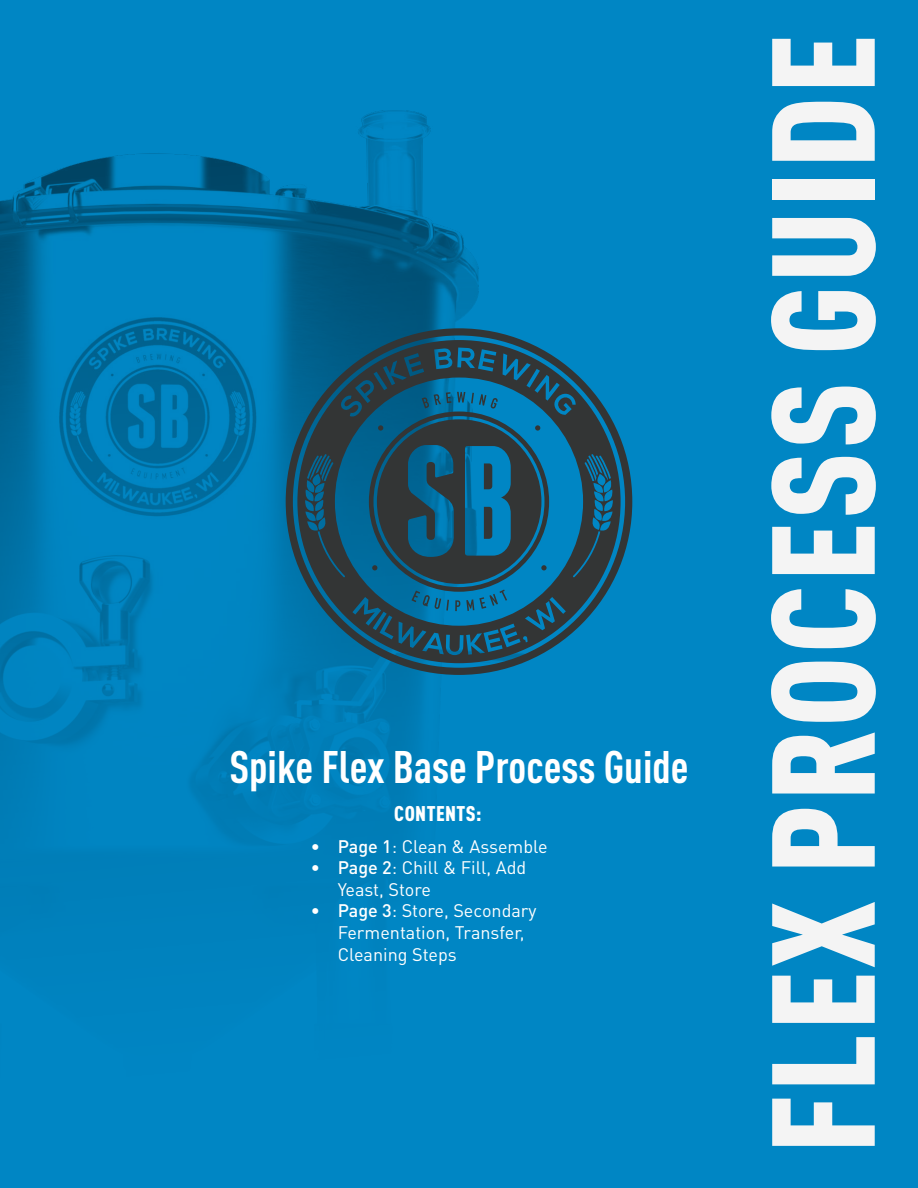
<style>
.page{position:relative;width:918px;height:1188px;background:#0086c4}
.page>*{position:absolute;margin:0;border:0;box-sizing:border-box;transform-origin:0 0}
.t1{font:900 condensed 144px "DIN Pro";letter-spacing:.02em;color:#f4f4f4}
.t2{font:700 condensed 45px "DIN Pro";color:#fff}
.t3{font:900 condensed 21px "DIN Pro";letter-spacing:.02em;color:#fff}
.t4{font:18px/21.6px "DIN Pro";color:#fff}
.s1{font-weight:500}
</style>
<div class="page">
<img style="left:0;top:110px;width:479px;height:807px">
<svg style="left:286px;top:328px;width:346px;height:347px"></svg>
<svg style="left:297px;top:340px;width:324px;height:323px"></svg>
<svg style="left:462px;top:351px;width:9px;height:7px"></svg>
<svg style="left:360px;top:382px;width:189px;height:229px"></svg>
<h2 class="t2" style="left:229px;top:733px;width:461px">Spike Flex Base Process Guide</h2>
<p class="t3" style="left:394px;top:797px;width:89px">CONTENTS:</p>
<p class="t4" style="left:311px;top:835px;width:238px"><span class="s1">• Page 1</span>: Clean &amp; Assemble</p>
<p class="t4" style="left:338px;top:856px;width:190px;text-indent:-27px"><span class="s1">• Page 2</span>: Chill &amp; Fill, Add<br>Yeast, Store</p>
<p class="t4" style="left:338px;top:899px;width:200px;text-indent:-27px"><span class="s1">• Page 3</span>: Store, Secondary<br>Fermentation, Transfer,<br>Cleaning Steps</p>
<h1 class="t1" style="left:711px;top:1154px;width:1121px;rotate:-90deg">FLEX PROCESS GUIDE</h1>
</div>
